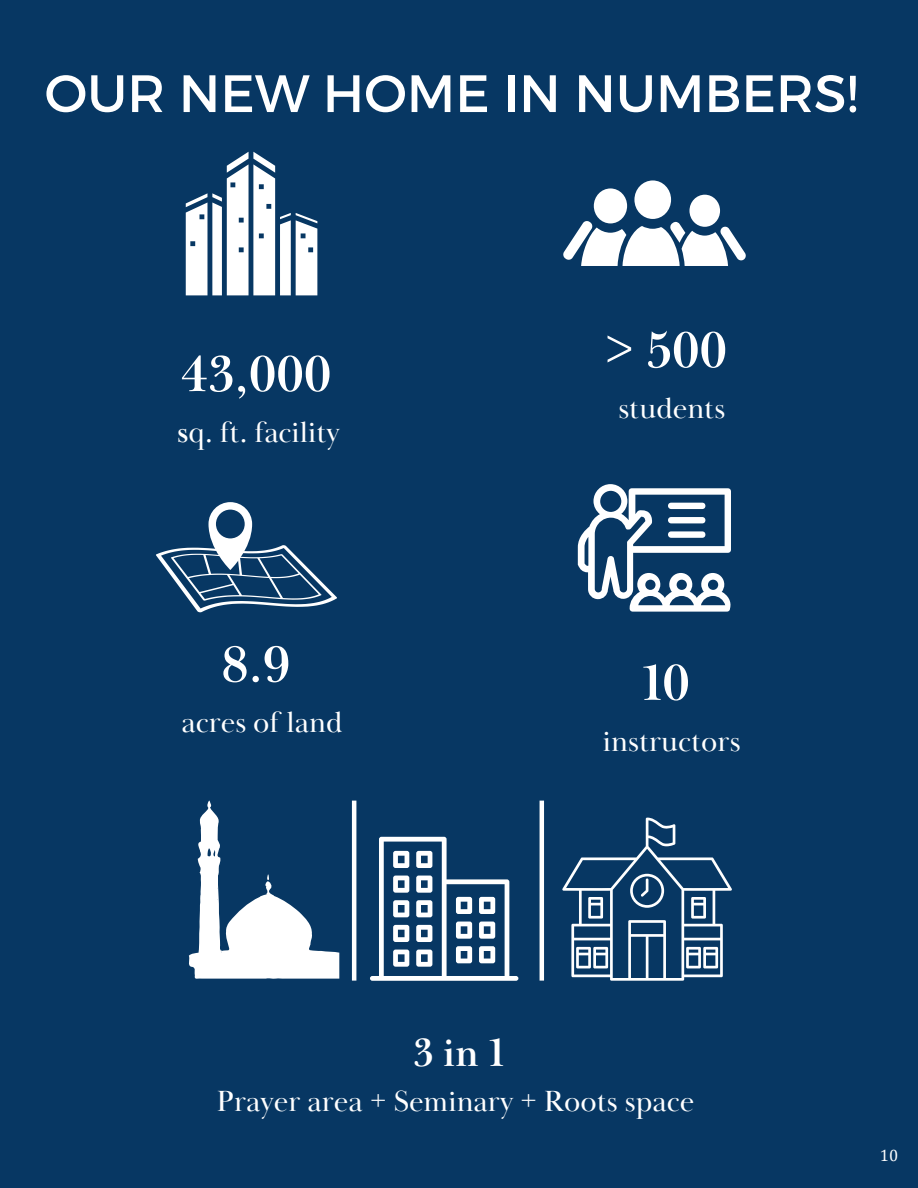
<style>
.page{position:relative;width:918px;height:1188px;background:#073763}
.page>*{position:absolute;margin:0;border:0;box-sizing:border-box;transform-origin:0 0}
.t1{font:52.5px "Montserrat";color:#fff}
.t2{font:700 52.5px "Baskerville Display PT";color:#fff}
.t3{font:700 40.5px "Baskerville Display PT";color:#fff}
.t4{font:30px "Baskerville Display PT";color:#fff}
.t5{font:16.5px "Cambria";color:#fff}
.s1{font-weight:700}
</style>
<div class="page">
<svg style="left:577px;top:484px;width:154px;height:128px"></svg>
<div style="left:668px;top:503px;width:37px;height:6px;background:#fff;border-radius:3px"></div>
<div style="left:668px;top:517px;width:37px;height:6px;background:#fff;border-radius:3px"></div>
<div style="left:668px;top:531px;width:37px;height:7px;background:#fff;border-radius:3px"></div>
<svg style="left:186px;top:152px;width:131px;height:143px"></svg>
<div style="left:634px;top:181px;width:37px;height:38px;background:#fff;border-radius:50%"></div>
<div style="left:689px;top:195px;width:31px;height:32px;background:#fff;border-radius:50%"></div>
<div style="left:594px;top:188px;width:33px;height:35px;background:#fff;border-radius:50%"></div>
<svg style="left:563px;top:219px;width:183px;height:47px"></svg>
<svg style="left:156px;top:502px;width:181px;height:111px"></svg>
<svg style="left:188px;top:800px;width:151px;height:179px"></svg>
<hr style="left:352px;top:801px;width:4px;height:180px;background:#fff">
<svg style="left:370px;top:837px;width:148px;height:144px"></svg>
<hr style="left:540px;top:801px;width:4px;height:180px;background:#fff">
<svg style="left:562px;top:818px;width:170px;height:163px"></svg>
<h1 class="t1" style="left:45px;top:59px;width:814px">OUR NEW HOME IN NUMBERS!</h1>
<h1 class="t2" style="left:180px;top:342px;width:153px">43,000</h1>
<p class="t4" style="left:177px;top:414px;width:164px"><span class="s1">s</span>q. ft. facility</p>
<h1 class="t2" style="left:221px;top:633px;width:71px">8.9</h1>
<p class="t4" style="left:181px;top:704px;width:163px">acres of land</p>
<h1 class="t2" style="left:604px;top:318px;width:124px">&gt; 500</h1>
<p class="t4" style="left:618px;top:390px;width:108px">students</p>
<h1 class="t2" style="left:642px;top:651px;width:50px">10</h1>
<p class="t4" style="left:603px;top:723px;width:139px">instructors</p>
<h2 class="t3" style="left:413px;top:1028px;width:93px">3 in 1</h2>
<p class="t4" style="left:217px;top:1083px;width:479px">Prayer area + Seminary + Roots space</p>
<p class="t5" style="left:880px;top:1145px;width:20px">10</p>
</div>
